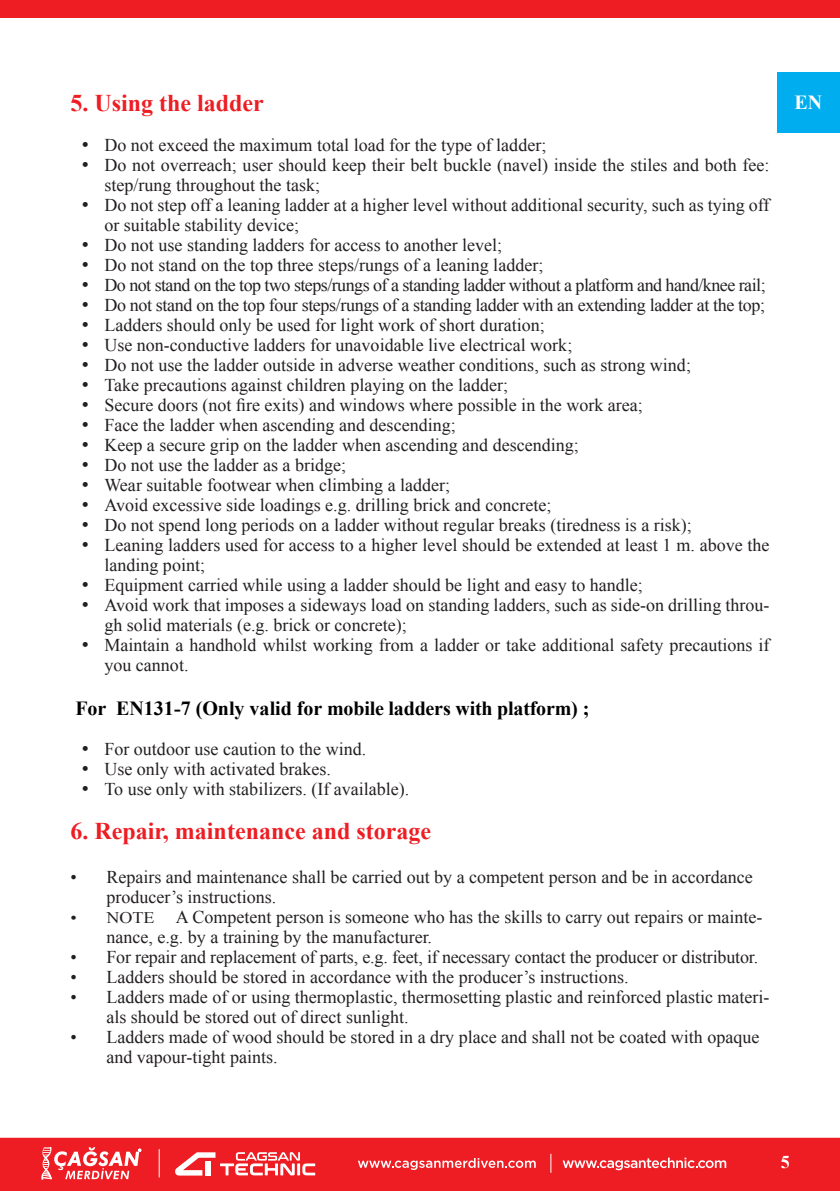
<style>
.page{position:relative;width:840px;height:1191px;background:#fff}
.page>*{position:absolute;margin:0;border:0;box-sizing:border-box;transform-origin:0 0}
.t1{font:700 24px "Times New Roman";color:#ee1d23}
.Alt_Başlıklar{font:700 20px "Times New Roman";letter-spacing:-.01em;color:#000}
.t2{font:700 20px "Times New Roman";color:#fff}
.t3{font:18px/20px "Times New Roman";color:#231f20}
.t4{font:18px "Times New Roman";letter-spacing:-.03em;color:#231f20}
.t5{font:18px "Times New Roman";letter-spacing:-.02em;color:#231f20}
.t6{font:700 18px "Times New Roman";color:#fff}
.s1{font-size:20px}
.s2{font-size:16.2px}
</style>
<div class="page">
<div style="left:0;top:1137px;width:839px;height:54px;background:#ee1d23"></div>
<svg style="left:41px;top:1147px;width:100px;height:32px"></svg>
<svg style="left:358px;top:1158px;width:177px;height:12px"></svg>
<svg style="left:175px;top:1152px;width:140px;height:23px"></svg>
<div style="left:205px;top:1160px;width:5px;height:15px;background:#fff"></div>
<svg style="left:562px;top:1157px;width:163px;height:13px"></svg>
<svg style="left:550px;top:1153px;width:1px;height:19px"></svg>
<svg style="left:159px;top:1149px;width:1px;height:28px"></svg>
<div style="left:777px;top:72px;width:62px;height:61px;background:#00aeef"></div>
<div style="left:0;top:0;width:839px;height:18px;background:#ee1d23"></div>
<p class="t1" style="left:70px;top:86px;width:195px">5. Using the ladder</p>
<p class="t2" style="left:794px;top:89px;width:29px">EN</p>
<p class="t3" style="left:82px;top:134px;width:466px"><span class="s1">•</span> Do not exceed the maximum total load for the type of ladder;</p>
<p class="t3" style="left:104px;top:154px;width:666px;text-indent:-23px"><span class="s1">•</span> Do not overreach; user should keep their belt buckle (navel) inside the stiles and both fee: step/rung throughout the task;</p>
<p class="t3" style="left:104px;top:194px;width:666px;text-indent:-23px"><span class="s1">•</span> Do not step off a leaning ladder at a higher level without additional security, such as tying off or suitable stability device;</p>
<p class="t3" style="left:82px;top:234px;width:422px"><span class="s1">•</span> Do not use standing ladders for access to another level;</p>
<p class="t3" style="left:82px;top:254px;width:463px"><span class="s1">•</span> Do not stand on the top three steps/rungs of a leaning ladder;</p>
<p class="t4" style="left:82px;top:272px;width:685px"><span class="s1">•</span> Do not stand on the top two steps/rungs of a standing ladder without a platform and hand/knee rail;</p>
<p class="t5" style="left:82px;top:292px;width:684px"><span class="s1">•</span> Do not stand on the top four steps/rungs of a standing ladder with an extending ladder at the top;</p>
<p class="t3" style="left:82px;top:314px;width:464px"><span class="s1">•</span> Ladders should only be used for light work of short duration;</p>
<p class="t3" style="left:82px;top:334px;width:492px"><span class="s1">•</span> Use non-conductive ladders for unavoidable live electrical work;</p>
<p class="t3" style="left:82px;top:354px;width:610px"><span class="s1">•</span> Do not use the ladder outside in adverse weather conditions, such as strong wind;</p>
<p class="t3" style="left:82px;top:374px;width:427px"><span class="s1">•</span> Take precautions against children playing on the ladder;</p>
<p class="t3" style="left:82px;top:394px;width:562px"><span class="s1">•</span> Secure doors (not fire exits) and windows where possible in the work area;</p>
<p class="t3" style="left:82px;top:414px;width:375px"><span class="s1">•</span> Face the ladder when ascending and descending;</p>
<p class="t3" style="left:82px;top:434px;width:498px"><span class="s1">•</span> Keep a secure grip on the ladder when ascending and descending;</p>
<p class="t3" style="left:82px;top:454px;width:266px"><span class="s1">•</span> Do not use the ladder as a bridge;</p>
<p class="t3" style="left:82px;top:474px;width:370px"><span class="s1">•</span> Wear suitable footwear when climbing a ladder;</p>
<p class="t3" style="left:82px;top:494px;width:471px"><span class="s1">•</span> Avoid excessive side loadings e.g. drilling brick and concrete;</p>
<p class="t3" style="left:82px;top:514px;width:611px"><span class="s1">•</span> Do not spend long periods on a ladder without regular breaks (tiredness is a risk);</p>
<p class="t3" style="left:104px;top:534px;width:666px;text-indent:-23px"><span class="s1">•</span> Leaning ladders used for access to a higher level should be extended at least 1 m. above the landing point;</p>
<p class="t3" style="left:82px;top:574px;width:562px"><span class="s1">•</span> Equipment carried while using a ladder should be light and easy to handle;</p>
<p class="t3" style="left:104px;top:594px;width:666px;text-indent:-23px"><span class="s1">•</span> Avoid work that imposes a sideways load on standing ladders, such as side-on drilling throu&shy;gh solid materials (e.g. brick or concrete);</p>
<p class="t3" style="left:104px;top:634px;width:666px;text-indent:-23px"><span class="s1">•</span> Maintain a handhold whilst working from a ladder or take additional safety precautions if you cannot.</p>
<p class="Alt_Başlıklar" style="left:75px;top:694px;width:515px">For EN131-7 (Only valid for mobile ladders with platform) ;</p>
<p class="t3" style="left:82px;top:738px;width:286px"><span class="s1">•</span> For outdoor use caution to the wind.</p>
<p class="t3" style="left:82px;top:758px;width:251px"><span class="s1">•</span> Use only with activated brakes.</p>
<p class="t3" style="left:82px;top:778px;width:329px"><span class="s1">•</span> To use only with stabilizers. (If available).</p>
<p class="t1" style="left:70px;top:814px;width:362px">6. Repair, maintenance and storage</p>
<p class="t3" style="left:106px;top:866px;width:647px;text-indent:-36px">• Repairs and maintenance shall be carried out by a competent person and be in accordance producer’s instructions.</p>
<p class="t3" style="left:106px;top:906px;width:657px;text-indent:-36px"><span class="s2">• NOTE</span> A Competent person is someone who has the skills to carry out repairs or mainte&shy;nance, e.g. by a training by the manufacturer.</p>
<p class="t3" style="left:70px;top:946px;width:689px">• For repair and replacement of parts, e.g. feet, if necessary contact the producer or distributor.</p>
<p class="t3" style="left:70px;top:966px;width:559px">• Ladders should be stored in accordance with the producer’s instructions.</p>
<p class="t3" style="left:106px;top:986px;width:664px;text-indent:-36px">• Ladders made of or using thermoplastic, thermosetting plastic and reinforced plastic materi&shy;als should be stored out of direct sunlight.</p>
<p class="t3" style="left:106px;top:1026px;width:654px;text-indent:-36px">• Ladders made of wood should be stored in a dry place and shall not be coated with opaque and vapour-tight paints.</p>
<p class="t6" style="left:780px;top:1149px;width:10px">5</p>
</div>
